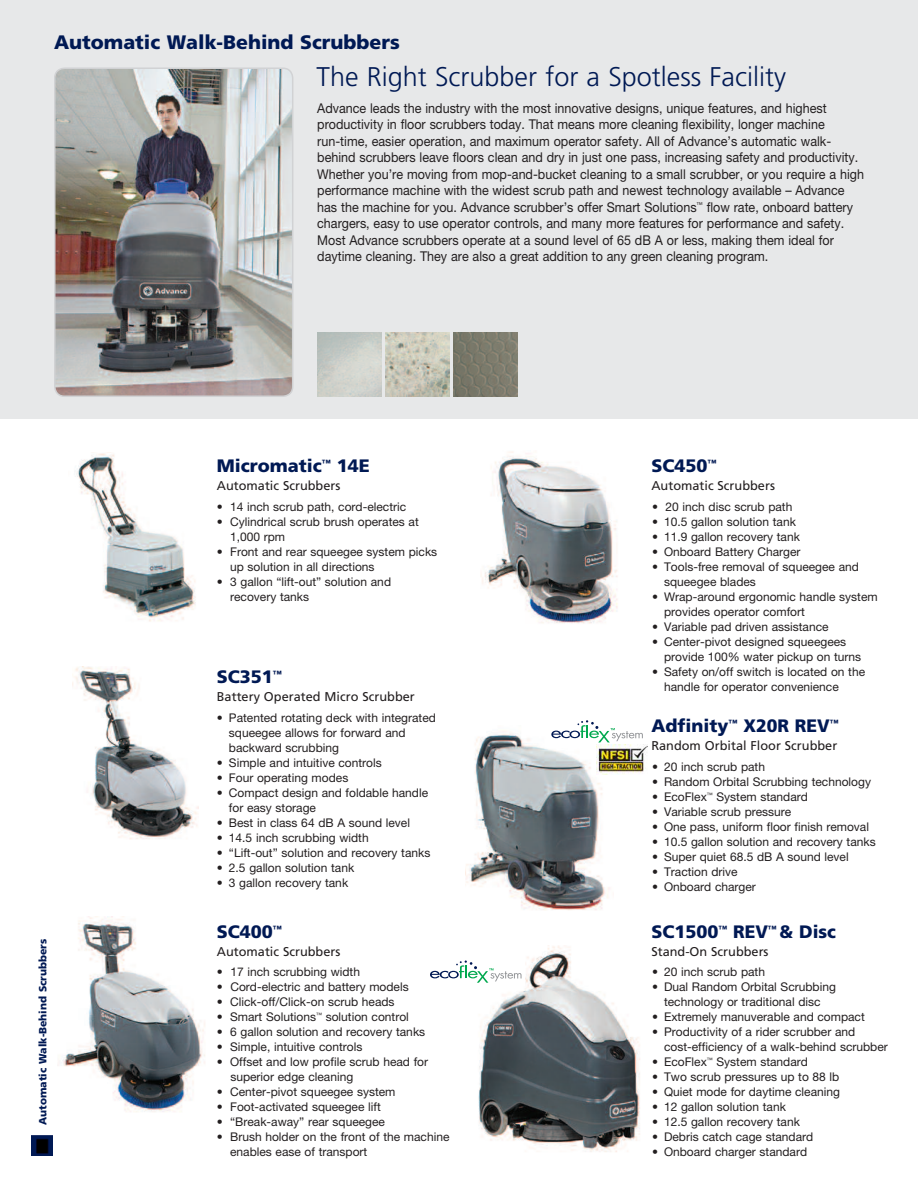
<style>
.page{position:relative;width:918px;height:1188px;background:#fff}
.page>*{position:absolute;margin:0;border:0;box-sizing:border-box;transform-origin:0 0}
.t1{font:300 27px "Frutiger";color:#001954}
.t2{font:900 19.5px "Frutiger";color:#001954}
.t3{font:900 18px "Frutiger";color:#001954}
.t4{font:13.5px/16.5px "Helvetica Neue";color:#231f20;scale:.93 1}
.t5{font:12.75px "Frutiger";color:#231f20}
.t6{font:12px/15px "Helvetica Neue";color:#231f20}
.t7{font:900 10.5px "Frutiger";color:#001954}
</style>
<div class="page">
<img style="left:58px;top:917px;width:147px;height:195px">
<img style="left:75px;top:452px;width:121px;height:170px">
<img style="left:481px;top:451px;width:137px;height:173px">
<div style="left:0;top:0;width:918px;height:419px;background:#e7e8e9"></div>
<img style="left:385px;top:332px;width:65px;height:64px">
<img style="left:454px;top:332px;width:64px;height:64px">
<img style="left:55px;top:68px;width:238px;height:328px;border-radius:10px">
<div style="left:54px;top:68px;width:239px;height:329px;border:2px solid #d1d2d4;border-radius:10px"></div>
<img style="left:74px;top:667px;width:125px;height:173px">
<img style="left:465px;top:730px;width:145px;height:180px">
<img style="left:478px;top:945px;width:162px;height:207px">
<div style="left:546px;top:716px;width:100px;height:30px;background:#fff"></div>
<svg style="left:551px;top:720px;width:92px;height:22px"></svg>
<div style="left:425px;top:956px;width:100px;height:30px;background:#fff"></div>
<svg style="left:430px;top:960px;width:92px;height:23px"></svg>
<img style="left:597px;top:744px;width:51px;height:30px">
<img style="left:32px;top:1135px;width:21px;height:21px">
<h2 class="t2" style="left:54px;top:34px;width:347px">Automatic Walk-Behind Scrubbers</h2>
<h1 class="t1" style="left:317px;top:66px;width:471px">The Right Scrubber for a Spotless Facility</h1>
<p class="t7" style="left:39px;top:1125px;width:188px;rotate:-90deg">Automatic Walk-Behind Scrubbers</p>
<p class="t4" style="left:317px;top:101px;width:589px">Advance leads the industry with the most innovative designs, unique features, and highest productivity in floor scrubbers today. That means more cleaning flexibility, longer machine run-time, easier operation, and maximum operator safety. All of Advance’s automatic walk&shy;behind scrubbers leave floors clean and dry in just one pass, increasing safety and productivity.<br>Whether you’re moving from mop-and-bucket cleaning to a small scrubber, or you require a high performance machine with the widest scrub path and newest technology available – Advance has the machine for you. Advance scrubber’s offer Smart Solutions<sup>™</sup> flow rate, onboard battery chargers, easy to use operator controls, and many more features for performance and safety.<br>Most Advance scrubbers operate at a sound level of 65 dB A or less, making them ideal for daytime cleaning. They are also a great addition to any green cleaning program.</p>
<h3 class="t3" style="left:217px;top:459px;width:155px">Micromatic<sup>™</sup> 14E</h3>
<p class="t5" style="left:217px;top:481px;width:125px">Automatic Scrubbers</p>
<p class="t6" style="left:217px;top:500px;width:191px">• 14 inch scrub path, cord-electric</p>
<p class="t6" style="left:230px;top:515px;width:190px;text-indent:-13px">• Cylindrical scrub brush operates at<br>1,000 rpm</p>
<p class="t6" style="left:230px;top:545px;width:209px;text-indent:-13px">• Front and rear squeegee system picks up solution in all directions</p>
<p class="t6" style="left:230px;top:575px;width:162px;text-indent:-13px">• 3 gallon “lift-out” solution and recovery tanks</p>
<h3 class="t3" style="left:217px;top:670px;width:67px">SC351<sup>™</sup></h3>
<p class="t5" style="left:217px;top:692px;width:200px">Battery Operated Micro Scrubber</p>
<p class="t6" style="left:229px;top:711px;width:208px;text-indent:-12px">• Patented rotating deck with integrated squeegee allows for forward and backward scrubbing</p>
<p class="t6" style="left:217px;top:756px;width:166px">• Simple and intuitive controls</p>
<p class="t6" style="left:217px;top:771px;width:133px">• Four operating modes</p>
<p class="t6" style="left:229px;top:786px;width:201px;text-indent:-12px">• Compact design and foldable handle for easy storage</p>
<p class="t6" style="left:217px;top:816px;width:195px">• Best in class 64 dB A sound level</p>
<p class="t6" style="left:217px;top:831px;width:153px">• 14.5 inch scrubbing width</p>
<p class="t6" style="left:217px;top:846px;width:215px">• “Lift-out” solution and recovery tanks</p>
<p class="t6" style="left:217px;top:861px;width:139px">• 2.5 gallon solution tank</p>
<p class="t6" style="left:217px;top:876px;width:133px">• 3 gallon recovery tank</p>
<h3 class="t3" style="left:217px;top:924px;width:67px">SC400<sup>™</sup></h3>
<p class="t5" style="left:217px;top:946px;width:125px">Automatic Scrubbers</p>
<p class="t6" style="left:217px;top:966px;width:145px">• 17 inch scrubbing width</p>
<p class="t6" style="left:217px;top:981px;width:193px">• Cord-electric and battery models</p>
<p class="t6" style="left:217px;top:996px;width:179px">• Click-off/Click-on scrub heads</p>
<p class="t6" style="left:217px;top:1011px;width:194px">• Smart Solutions<sup>™</sup> solution control</p>
<p class="t6" style="left:217px;top:1026px;width:210px">• 6 gallon solution and recovery tanks</p>
<p class="t6" style="left:217px;top:1041px;width:147px">• Simple, intuitive controls</p>
<p class="t6" style="left:230px;top:1056px;width:199px;text-indent:-14px">• Offset and low profile scrub head for superior edge cleaning</p>
<p class="t6" style="left:217px;top:1086px;width:180px">• Center-pivot squeegee system</p>
<p class="t6" style="left:217px;top:1101px;width:166px">• Foot-activated squeegee lift</p>
<p class="t6" style="left:217px;top:1116px;width:170px">• “Break-away” rear squeegee</p>
<p class="t6" style="left:230px;top:1131px;width:221px;text-indent:-13px">• Brush holder on the front of the machine enables ease of transport</p>
<h3 class="t3" style="left:651px;top:459px;width:67px">SC450<sup>™</sup></h3>
<p class="t5" style="left:651px;top:481px;width:125px">Automatic Scrubbers</p>
<p class="t6" style="left:652px;top:500px;width:142px">• 20 inch disc scrub path</p>
<p class="t6" style="left:652px;top:515px;width:145px">• 10.5 gallon solution tank</p>
<p class="t6" style="left:652px;top:530px;width:149px">• 11.9 gallon recovery tank</p>
<p class="t6" style="left:652px;top:545px;width:150px">• Onboard Battery Charger</p>
<p class="t6" style="left:664px;top:560px;width:196px;text-indent:-12px">• Tools-free removal of squeegee and squeegee blades</p>
<p class="t6" style="left:664px;top:590px;width:215px;text-indent:-12px">• Wrap-around ergonomic handle system provides operator comfort</p>
<p class="t6" style="left:652px;top:620px;width:178px">• Variable pad driven assistance</p>
<p class="t6" style="left:664px;top:635px;width:199px;text-indent:-12px">• Center-pivot designed squeegees provide 100% water pickup on turns</p>
<p class="t6" style="left:664px;top:665px;width:203px;text-indent:-12px">• Safety on/off switch is located on the handle for operator convenience</p>
<h3 class="t3" style="left:651px;top:719px;width:189px">Adfinity<sup>™</sup> X20R REV<sup>™</sup></h3>
<p class="t5" style="left:651px;top:741px;width:187px">Random Orbital Floor Scrubber</p>
<p class="t6" style="left:652px;top:760px;width:114px">• 20 inch scrub path</p>
<p class="t6" style="left:652px;top:775px;width:220px">• Random Orbital Scrubbing technology</p>
<p class="t6" style="left:652px;top:790px;width:157px">• EcoFlex<sup>™</sup> System standard</p>
<p class="t6" style="left:652px;top:805px;width:141px">• Variable scrub pressure</p>
<p class="t6" style="left:652px;top:820px;width:218px">• One pass, uniform floor finish removal</p>
<p class="t6" style="left:652px;top:835px;width:225px">• 10.5 gallon solution and recovery tanks</p>
<p class="t6" style="left:652px;top:850px;width:198px">• Super quiet 68.5 dB A sound level</p>
<p class="t6" style="left:652px;top:865px;width:87px">• Traction drive</p>
<p class="t6" style="left:652px;top:880px;width:105px">• Onboard charger</p>
<h3 class="t3" style="left:651px;top:924px;width:186px">SC1500<sup>™</sup> REV<sup>™</sup> &amp; Disc</h3>
<p class="t5" style="left:651px;top:946px;width:119px">Stand-On Scrubbers</p>
<p class="t6" style="left:652px;top:966px;width:114px">• 20 inch scrub path</p>
<p class="t6" style="left:652px;top:981px;width:185px;text-align:center">• Dual Random Orbital Scrubbing technology or traditional disc</p>
<p class="t6" style="left:652px;top:1011px;width:214px">• Extremely manuverable and compact</p>
<p class="t6" style="left:664px;top:1026px;width:225px;text-indent:-12px">• Productivity of a rider scrubber and cost-efficiency of a walk-behind scrubber</p>
<p class="t6" style="left:652px;top:1056px;width:157px">• EcoFlex<sup>™</sup> System standard</p>
<p class="t6" style="left:652px;top:1071px;width:189px">• Two scrub pressures up to 88 lb</p>
<p class="t6" style="left:652px;top:1086px;width:189px">• Quiet mode for daytime cleaning</p>
<p class="t6" style="left:652px;top:1101px;width:135px">• 12 gallon solution tank</p>
<p class="t6" style="left:652px;top:1116px;width:149px">• 12.5 gallon recovery tank</p>
<p class="t6" style="left:652px;top:1131px;width:163px">• Debris catch cage standard</p>
<p class="t6" style="left:652px;top:1146px;width:157px">• Onboard charger standard</p>
</div>
